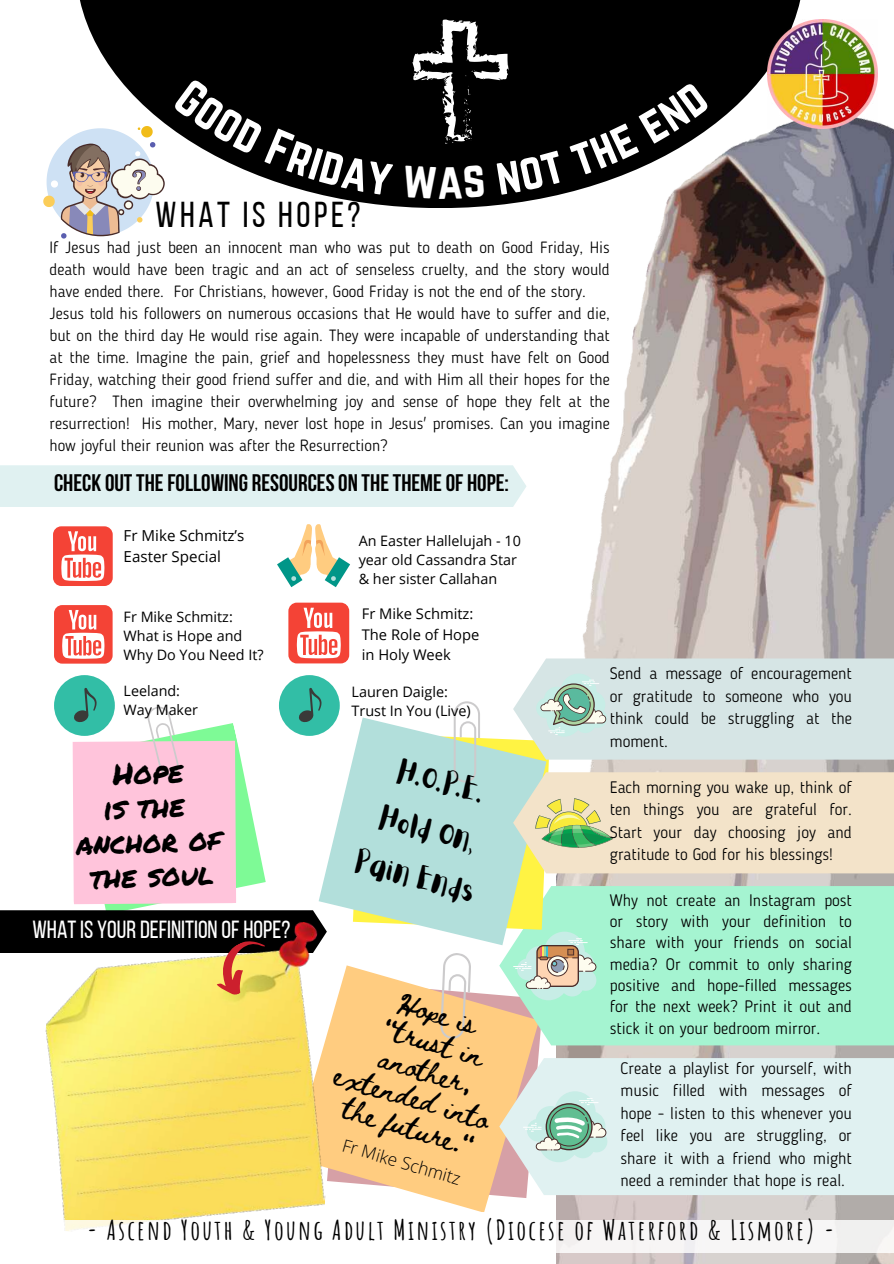
<style>
.page{position:relative;width:894px;height:1264px;background:#fff}
.page>*{position:absolute;margin:0;border:0;box-sizing:border-box;transform-origin:0 0}
.t1{font:35.85px "Bebas Neue";letter-spacing:.1em;color:#000}
.t2{font:29.7px/34.3px "Permanent Marker";color:#000;text-align:center}
.t3{font:700 27px "Amatic SC";letter-spacing:.085em;color:#000}
.t4{font:26.7px/49.3px "Aloja Extended";color:#000;text-align:center}
.t5{font:24.75px "Bebas Neue";color:#fff}
.t6{font:700 23.85px "Bebas Neue";color:#000}
.t7{font:21.45px/29.2px "Beth Ellen";color:#000;text-align:center}
.t8{font:300 17.4px "Open Sans";color:#000}
.t9{font:300 16.5px/22.5px "Blogger Sans";color:#000;text-align:justify}
.t10{font:300 16.2px/22px "Blogger Sans";color:#000}
.t11{font:15.15px/20.2px "Open Sans";color:#000}
.t12{font:14.7px/20.2px "Open Sans";color:#000}
.t13{font:14.4px/19.2px "Open Sans";color:#000}
.t14{font:14.25px/19.2px "Open Sans";color:#000}
</style>
<div class="page">
<img style="left:557px;top:122px;width:336px;height:1141px">
<svg style="left:358px;top:1039px;width:181px;height:173px;fill:#ffcc80"></svg>
<div style="left:499px;top:1058px;width:394px;height:137px;background:#e0f1f1"></div>
<svg style="left:80px;top:0;width:724px;height:208px;fill:#000"></svg>
<svg style="left:43px;top:126px;width:122px;height:113px"></svg>
<div style="left:54px;top:605px;width:59px;height:58px;background:#f44336;border-radius:8px"></div>
<svg style="left:62px;top:610px;width:42px;height:48px"></svg>
<div style="left:53px;top:526px;width:60px;height:60px;background:#f44336;border-radius:8px"></div>
<svg style="left:61px;top:531px;width:43px;height:50px"></svg>
<svg style="left:523px;top:1091px;width:84px;height:71px"></svg>
<svg style="left:499px;top:1039px;width:394px;height:6px;fill:#a5f4d1"></svg>
<svg style="left:327px;top:717px;width:26px;height:175px"></svg>
<div style="left:279px;top:675px;width:60px;height:61px;background:#32bea6;border-radius:50%"></div>
<div style="left:54px;top:675px;width:61px;height:61px;background:#32bea6;border-radius:50%"></div>
<svg style="left:277px;top:524px;width:73px;height:63px"></svg>
<img style="left:45px;top:892px;width:313px;height:328px">
<div style="left:0;top:465px;width:526px;height:42px;background:#e0f1f1"></div>
<div style="left:288px;top:602px;width:61px;height:61px;background:#f44336;border-radius:8px"></div>
<svg style="left:297px;top:607px;width:43px;height:51px"></svg>
<svg style="left:353px;top:658px;width:540px;height:381px"></svg>
<div style="left:0;top:1220px;width:893px;height:32px;background:#fff"></div>
<svg style="left:0;top:688px;width:327px;height:306px"></svg>
<img style="left:767px;top:19px;width:109px;height:110px">
<svg style="left:173px;top:78px;width:220px;height:118px"></svg>
<svg style="left:404px;top:19px;width:305px;height:180px"></svg>
<h1 class="t1" style="left:155px;top:195px;width:206px">WHAT IS HOPE?</h1>
<p class="t10" style="left:50px;top:236px;width:561px">If Jesus had just been an innocent man who was put to death on Good Friday, His death would have been tragic and an act of senseless cruelty, and the story would have ended there. For Christians, however, Good Friday is not the end of the story.<br>Jesus told his followers on numerous occasions that He would have to suffer and die, but on the third day He would rise again. They were incapable of understanding that at the time. Imagine the pain, grief and hopelessness they must have felt on Good Friday, watching their good friend suffer and die, and with Him all their hopes for the future? Then imagine their overwhelming joy and sense of hope they felt at the resurrection! His mother, Mary, never lost hope in Jesus' promises. Can you imagine how joyful their reunion was after the Resurrection?</p>
<h3 class="t6" style="left:54px;top:469px;width:456px">CHECK OUT THE FOLLOWING RESOURCES ON THE THEME OF HOPE:</h3>
<p class="t11" style="left:124px;top:525px;width:122px">Fr Mike Schmitz’s<br>Easter Special</p>
<p class="t13" style="left:358px;top:530px;width:164px">An Easter Hallelujah - 10 year old Cassandra Star &amp; her sister Callahan</p>
<p class="t13" style="left:124px;top:606px;width:141px">Fr Mike Schmitz:<br>What is Hope and<br>Why Do You Need It?</p>
<p class="t12" style="left:361px;top:603px;width:119px">Fr Mike Schmitz:<br>The Role of Hope in Holy Week</p>
<p class="t14" style="left:124px;top:681px;width:76px">Leeland:<br>Way Maker</p>
<h2 class="t2" style="left:73px;top:757px;width:146px;rotate:-2deg">Hope<br>is the anchor of the soul</h2>
<h3 class="t5" style="left:32px;top:916px;width:259px">WHAT IS YOUR DEFINITION OF HOPE?</h3>
<p class="t13" style="left:351px;top:682px;width:121px">Lauren Daigle:<br>Trust In You (Live)</p>
<h3 class="t4" style="left:388px;top:743px;width:125px;rotate:15deg">H.O.P.E.<br>Hold On,<br>Pain Ends</h3>
<h3 class="t7" style="left:365px;top:977px;width:162px;rotate:17deg">Hope is<br>"trust in another, extended into the future."</h3>
<p class="t8" style="left:346px;top:1133px;width:124px;rotate:16deg">Fr Mike Schmitz</p>
<p class="t9" style="left:609px;top:662px;width:243px">Send a message of encouragement or gratitude to someone who you think could be struggling at the moment.</p>
<p class="t9" style="left:609px;top:776px;width:243px">Each morning you wake up, think of ten things you are grateful for.<br>Start your day choosing joy and gratitude to God for his blessings!</p>
<p class="t9" style="left:609px;top:889px;width:243px;line-height:21.5px">Why not create an Instagram post or story with your definition to share with your friends on social media? Or commit to only sharing positive and hope-filled messages for the next week? Print it out and stick it on your bedroom mirror.</p>
<p class="t9" style="left:620px;top:1056px;width:233px">Create a playlist for yourself, with music filled with messages of hope - listen to this whenever you feel like you are struggling, or share it with a friend who might need a reminder that hope is real.</p>
<h3 class="t3" style="left:87px;top:1209px;width:748px">- Ascend Youth &amp; Young Adult Ministry (Diocese of Waterford &amp; Lismore) -</h3>
</div>
